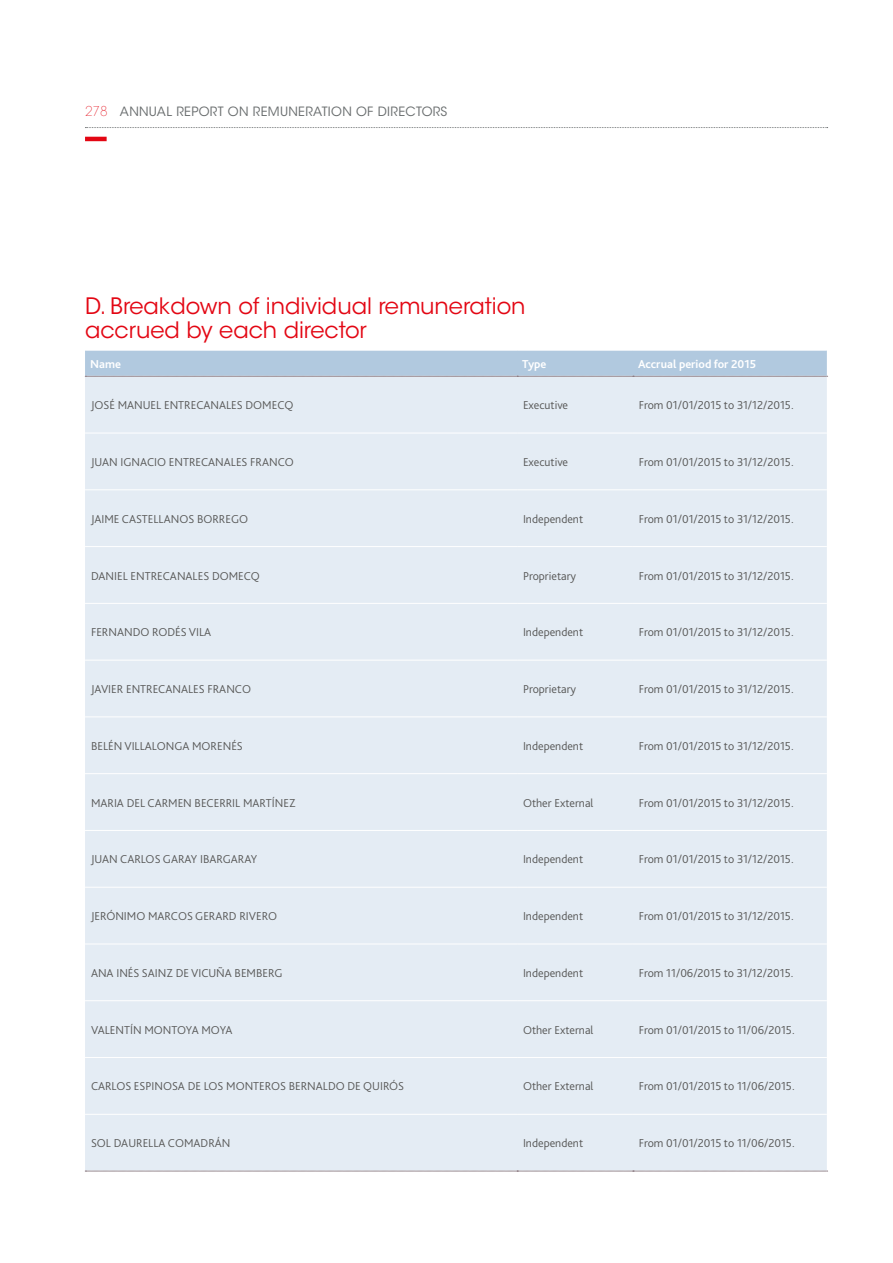
<style>
.page{position:relative;width:893px;height:1263px;background:#fff}
.page>*{position:absolute;margin:0;border:0;box-sizing:border-box;transform-origin:0 0}
.t1{font:22.5px/24px "ITC Avant Garde Std";color:#e30613}
.t2{font:12.75px "ITC Avant Garde Std";letter-spacing:.025em;color:#696d6e}
.t3{font:300 12px "Bliss Pro";color:#575756}
.t4{font:700 12px "Bliss Pro";color:#fff}
.s1{font-weight:200;font-size:13.5px;color:#e30613}
</style>
<div class="page">
<svg style="left:85px;top:127px;width:743px;height:1px"></svg>
<hr style="left:85px;top:137px;width:22px;height:4px;background:#e30613">
<div style="left:85px;top:377px;width:742px;height:794px;background:#e4ecf4"></div>
<hr style="left:85px;top:433px;width:432px;height:1px;background:#fff">
<hr style="left:85px;top:489px;width:432px;height:1px;background:#fff">
<hr style="left:85px;top:546px;width:432px;height:1px;background:#fff">
<hr style="left:85px;top:603px;width:432px;height:1px;background:#fff">
<hr style="left:85px;top:660px;width:432px;height:1px;background:#fff">
<hr style="left:85px;top:716px;width:432px;height:1px;background:#fff">
<hr style="left:85px;top:773px;width:432px;height:1px;background:#fff">
<hr style="left:85px;top:830px;width:432px;height:1px;background:#fff">
<hr style="left:85px;top:887px;width:432px;height:1px;background:#fff">
<hr style="left:517px;top:433px;width:116px;height:1px;background:#fff">
<hr style="left:517px;top:489px;width:116px;height:1px;background:#fff">
<hr style="left:517px;top:546px;width:116px;height:1px;background:#fff">
<hr style="left:517px;top:603px;width:116px;height:1px;background:#fff">
<hr style="left:517px;top:660px;width:116px;height:1px;background:#fff">
<hr style="left:517px;top:716px;width:116px;height:1px;background:#fff">
<hr style="left:517px;top:773px;width:116px;height:1px;background:#fff">
<hr style="left:517px;top:830px;width:116px;height:1px;background:#fff">
<hr style="left:517px;top:887px;width:116px;height:1px;background:#fff">
<hr style="left:633px;top:433px;width:194px;height:1px;background:#fff">
<hr style="left:633px;top:489px;width:194px;height:1px;background:#fff">
<hr style="left:633px;top:546px;width:194px;height:1px;background:#fff">
<hr style="left:633px;top:603px;width:194px;height:1px;background:#fff">
<hr style="left:633px;top:660px;width:194px;height:1px;background:#fff">
<hr style="left:633px;top:716px;width:194px;height:1px;background:#fff">
<hr style="left:633px;top:773px;width:194px;height:1px;background:#fff">
<hr style="left:633px;top:830px;width:194px;height:1px;background:#fff">
<hr style="left:633px;top:887px;width:194px;height:1px;background:#fff">
<svg style="left:85px;top:1171px;width:743px;height:1px"></svg>
<svg style="left:85px;top:350px;width:743px;height:27px;background:#b3c8dd"></svg>
<hr style="left:85px;top:943px;width:432px;height:1px;background:#fff">
<hr style="left:517px;top:943px;width:116px;height:1px;background:#fff">
<hr style="left:633px;top:943px;width:194px;height:1px;background:#fff">
<hr style="left:85px;top:1000px;width:432px;height:1px;background:#fff">
<hr style="left:517px;top:1000px;width:116px;height:1px;background:#fff">
<hr style="left:633px;top:1000px;width:194px;height:1px;background:#fff">
<hr style="left:85px;top:1057px;width:432px;height:1px;background:#fff">
<hr style="left:517px;top:1057px;width:116px;height:1px;background:#fff">
<hr style="left:633px;top:1057px;width:194px;height:1px;background:#fff">
<hr style="left:85px;top:1114px;width:432px;height:1px;background:#fff">
<hr style="left:517px;top:1114px;width:116px;height:1px;background:#fff">
<hr style="left:633px;top:1114px;width:194px;height:1px;background:#fff">
<p class="t2" style="left:85px;top:103px;width:364px"><span class="s1">278</span> ANNUAL REPORT ON REMUNERATION OF DIRECTORS</p>
<h1 class="t1" style="left:85px;top:294px;width:442px">D. Breakdown of individual remuneration accrued by each director</h1>
<p class="t4" style="left:90px;top:356px;width:32px">Name</p>
<p class="t4" style="left:522px;top:356px;width:26px">Type</p>
<p class="t4" style="left:638px;top:356px;width:120px">Accrual period for 2015</p>
<p class="t3" style="left:91px;top:398px;width:204px">JOSÉ MANUEL ENTRECANALES DOMECQ</p>
<p class="t3" style="left:523px;top:398px;width:47px">Executive</p>
<p class="t3" style="left:639px;top:398px;width:156px">From 01/01/2015 to 31/12/2015.</p>
<p class="t3" style="left:91px;top:454px;width:204px">JUAN IGNACIO ENTRECANALES FRANCO</p>
<p class="t3" style="left:523px;top:454px;width:47px">Executive</p>
<p class="t3" style="left:639px;top:454px;width:156px">From 01/01/2015 to 31/12/2015.</p>
<p class="t3" style="left:91px;top:511px;width:159px">JAIME CASTELLANOS BORREGO</p>
<p class="t3" style="left:523px;top:511px;width:62px">Independent</p>
<p class="t3" style="left:639px;top:511px;width:156px">From 01/01/2015 to 31/12/2015.</p>
<p class="t3" style="left:91px;top:568px;width:170px">DANIEL ENTRECANALES DOMECQ</p>
<p class="t3" style="left:523px;top:568px;width:55px">Proprietary</p>
<p class="t3" style="left:639px;top:568px;width:156px">From 01/01/2015 to 31/12/2015.</p>
<p class="t3" style="left:91px;top:625px;width:122px">FERNANDO RODÉS VILA</p>
<p class="t3" style="left:523px;top:625px;width:62px">Independent</p>
<p class="t3" style="left:639px;top:625px;width:156px">From 01/01/2015 to 31/12/2015.</p>
<p class="t3" style="left:91px;top:682px;width:161px">JAVIER ENTRECANALES FRANCO</p>
<p class="t3" style="left:523px;top:682px;width:55px">Proprietary</p>
<p class="t3" style="left:639px;top:682px;width:156px">From 01/01/2015 to 31/12/2015.</p>
<p class="t3" style="left:91px;top:738px;width:153px">BELÉN VILLALONGA MORENÉS</p>
<p class="t3" style="left:523px;top:738px;width:62px">Independent</p>
<p class="t3" style="left:639px;top:738px;width:156px">From 01/01/2015 to 31/12/2015.</p>
<p class="t3" style="left:91px;top:795px;width:206px">MARIA DEL CARMEN BECERRIL MARTÍNEZ</p>
<p class="t3" style="left:523px;top:795px;width:72px">Other External</p>
<p class="t3" style="left:639px;top:795px;width:156px">From 01/01/2015 to 31/12/2015.</p>
<p class="t3" style="left:91px;top:852px;width:168px">JUAN CARLOS GARAY IBARGARAY</p>
<p class="t3" style="left:523px;top:852px;width:62px">Independent</p>
<p class="t3" style="left:639px;top:852px;width:156px">From 01/01/2015 to 31/12/2015.</p>
<p class="t3" style="left:91px;top:909px;width:188px">JERÓNIMO MARCOS GERARD RIVERO</p>
<p class="t3" style="left:523px;top:909px;width:62px">Independent</p>
<p class="t3" style="left:639px;top:909px;width:156px">From 01/01/2015 to 31/12/2015.</p>
<p class="t3" style="left:91px;top:965px;width:193px">ANA INÉS SAINZ DE VICUÑA BEMBERG</p>
<p class="t3" style="left:523px;top:965px;width:62px">Independent</p>
<p class="t3" style="left:639px;top:965px;width:156px">From 11/06/2015 to 31/12/2015.</p>
<p class="t3" style="left:91px;top:1022px;width:143px">VALENTÍN MONTOYA MOYA</p>
<p class="t3" style="left:523px;top:1022px;width:72px">Other External</p>
<p class="t3" style="left:639px;top:1022px;width:157px">From 01/01/2015 to 11/06/2015.</p>
<p class="t3" style="left:91px;top:1079px;width:315px">CARLOS ESPINOSA DE LOS MONTEROS BERNALDO DE QUIRÓS</p>
<p class="t3" style="left:523px;top:1079px;width:72px">Other External</p>
<p class="t3" style="left:639px;top:1079px;width:157px">From 01/01/2015 to 11/06/2015.</p>
<p class="t3" style="left:91px;top:1136px;width:141px">SOL DAURELLA COMADRÁN</p>
<p class="t3" style="left:523px;top:1136px;width:62px">Independent</p>
<p class="t3" style="left:639px;top:1136px;width:157px">From 01/01/2015 to 11/06/2015.</p>
</div>
